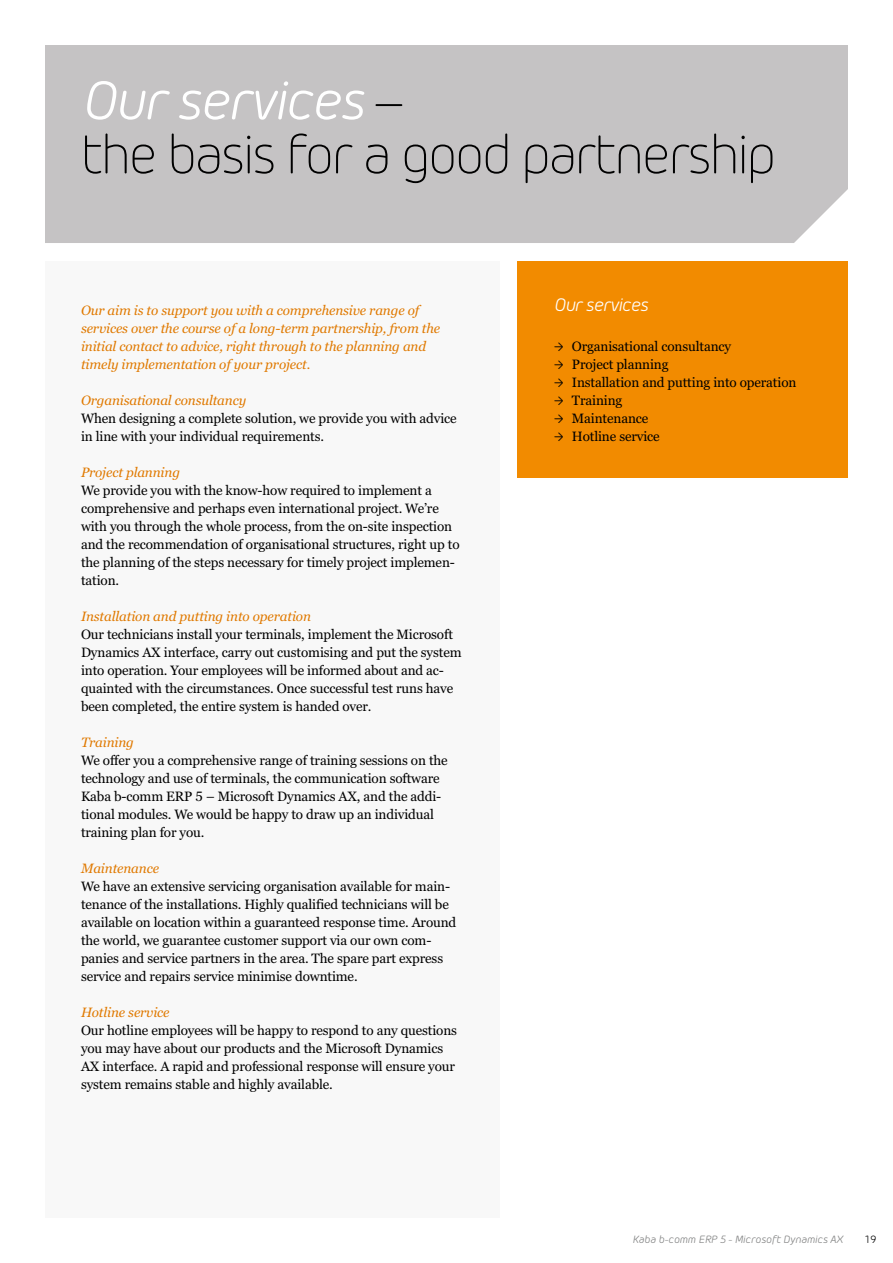
<style>
.page{position:relative;width:893px;height:1263px;background:#fff}
.page>*{position:absolute;margin:0;border:0;box-sizing:border-box;transform-origin:0 0}
.t1{font:300 54px/54px "Morebi Rounded";letter-spacing:-.03em;color:#000}
.t2{font:italic 18px "Morebi Rounded";letter-spacing:-.03em;color:#fff}
.t3{font:13.5px/18px "Georgia Pro";letter-spacing:-.01em;color:#000}
.t4{font:italic 13.5px/18px "Georgia Pro";letter-spacing:-.01em;color:#e07900}
.t5{font:italic 10.5px "Morebi Rounded";color:#828383}
.t6{font:10.5px "Morebi Rounded";color:#000}
.s1{font-weight:400;font-style:italic;color:#fff}
.s2{font-family:"Morebi Rounded"}
</style>
<div class="page">
<div style="left:45px;top:45px;width:803px;height:198px;background:#c5c3c4"></div>
<div style="left:45px;top:261px;width:455px;height:957px;background:#f8f8f8"></div>
<div style="left:518px;top:261px;width:330px;height:216px;background:#f28b00"></div>
<h1 class="t1" style="left:81px;top:71px;width:696px"><span class="s1">Our services</span> –<br>the basis for a good partnership</h1>
<p class="t4" style="left:81px;top:302px;width:361px">Our aim is to support you with a comprehensive range of services over the course of a long-term partnership, from the initial contact to advice, right through to the planning and timely implementation of your project.</p>
<p class="t4" style="left:81px;top:392px;width:167px">Organisational consultancy</p>
<p class="t3" style="left:81px;top:410px;width:377px">When designing a complete solution, we provide you with advice in line with your individual requirements.</p>
<p class="t4" style="left:81px;top:464px;width:101px">Project planning</p>
<p class="t3" style="left:81px;top:482px;width:380px">We provide you with the know-how required to implement a comprehensive and perhaps even international project. We’re with you through the whole process, from the on-site inspection and the recommendation of organisational structures, right up to the planning of the steps necessary for timely project implemen&shy;tation.</p>
<p class="t4" style="left:81px;top:608px;width:231px">Installation and putting into operation</p>
<p class="t3" style="left:81px;top:626px;width:382px">Our technicians install your terminals, implement the Microsoft Dynamics AX interface, carry out customising and put the system into operation. Your employees will be informed about and ac&shy;quainted with the circumstances. Once successful test runs have been completed, the entire system is handed over.</p>
<p class="t4" style="left:81px;top:734px;width:55px">Training</p>
<p class="t3" style="left:81px;top:752px;width:368px">We offer you a comprehensive range of training sessions on the technology and use of terminals, the communication software Kaba b-comm ERP 5 – Microsoft Dynamics AX, and the addi&shy;tional modules. We would be happy to draw up an individual training plan for you.</p>
<p class="t4" style="left:81px;top:860px;width:80px">Maintenance</p>
<p class="t3" style="left:81px;top:878px;width:377px">We have an extensive servicing organisation available for main&shy;tenance of the installations. Highly qualified technicians will be available on location within a guaranteed response time. Around the world, we guarantee customer support via our own com&shy;panies and service partners in the area. The spare part express service and repairs service minimise downtime.</p>
<p class="t4" style="left:81px;top:1004px;width:90px">Hotline service</p>
<p class="t3" style="left:81px;top:1022px;width:378px">Our hotline employees will be happy to respond to any questions you may have about our products and the Microsoft Dynamics AX interface. A rapid and professional response will ensure your system remains stable and highly available.</p>
<h2 class="t2" style="left:554px;top:292px;width:96px">Our services</h2>
<p class="t3" style="left:554px;top:338px;width:179px"><span class="s2">→</span> Organisational consultancy</p>
<p class="t3" style="left:554px;top:356px;width:116px"><span class="s2">→</span> Project planning</p>
<p class="t3" style="left:554px;top:374px;width:244px"><span class="s2">→</span> Installation and putting into operation</p>
<p class="t3" style="left:554px;top:392px;width:70px"><span class="s2">→</span> Training</p>
<p class="t3" style="left:554px;top:410px;width:96px"><span class="s2">→</span> Maintenance</p>
<p class="t3" style="left:554px;top:428px;width:107px"><span class="s2">→</span> Hotline service</p>
<p class="t5" style="left:632px;top:1232px;width:212px">Kaba b-comm ERP 5 - Microsoft Dynamics AX</p>
<p class="t6" style="left:864px;top:1232px;width:13px">19</p>
</div>
